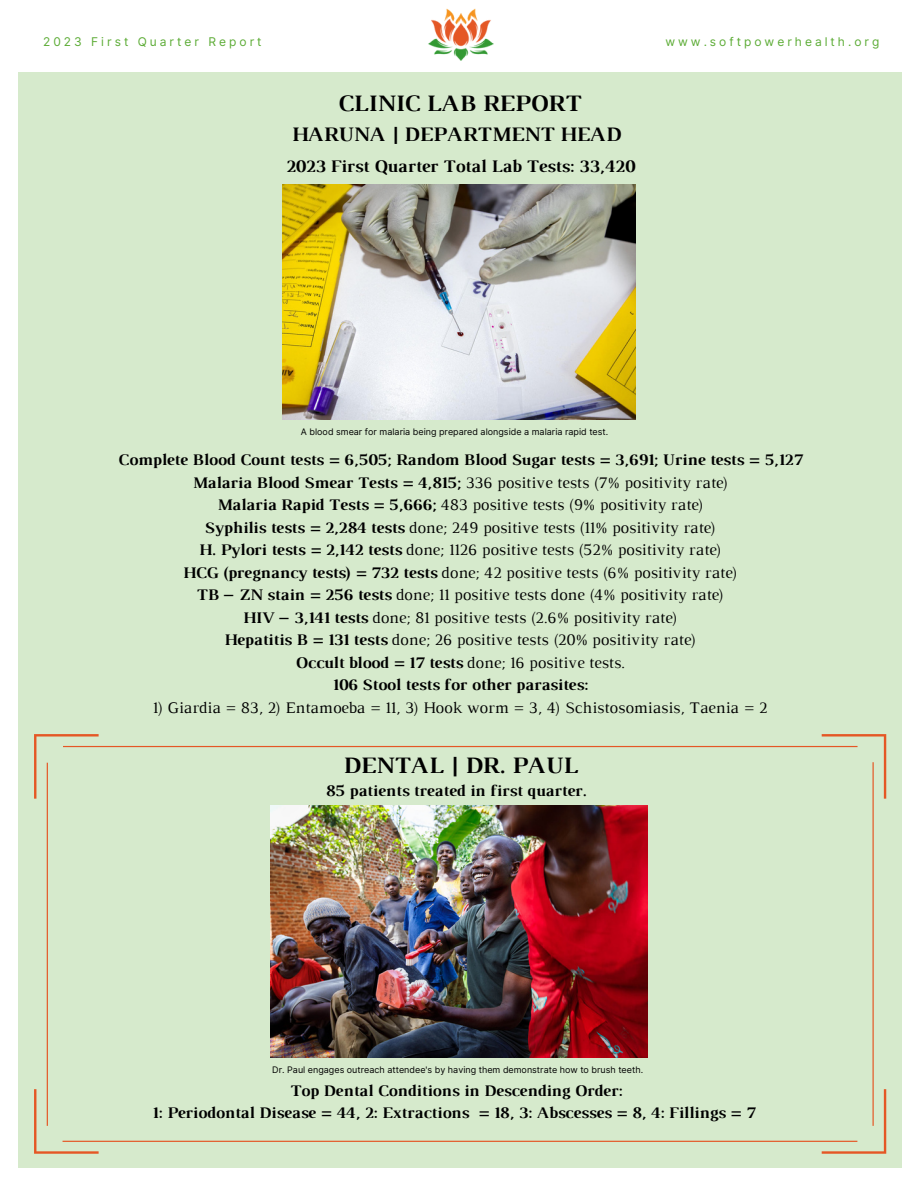
<style>
.page{position:relative;width:918px;height:1188px;background:#fff}
.page>*{position:absolute;margin:0;border:0;box-sizing:border-box;transform-origin:0 0}
.t1{font:700 24px "Luthier";color:#000}
.t2{font:700 21px "Luthier";color:#000}
.t3{font:700 18px "Luthier";color:#000}
.t4{font:16.5px "Luthier";color:#000}
.t5{font:700 16.5px "Luthier";color:#000}
.t6{font:12px "Inter";letter-spacing:.25em;color:#5bab34}
.t7{font:9px "Inter";color:#000}
.s1{font-weight:700}
</style>
<div class="page">
<div style="left:18px;top:72px;width:884px;height:1096px;background:#d6eacc"></div>
<img style="left:428px;top:8px;width:66px;height:53px">
<svg style="left:34px;top:734px;width:852px;height:420px"></svg>
<img style="left:282px;top:185px;width:354px;height:235px">
<img style="left:270px;top:805px;width:377px;height:252px">
<p class="t6" style="left:43px;top:35px;width:220px">2023 First Quarter Report</p>
<p class="t6" style="left:665px;top:35px;width:216px">www.softpowerhealth.org</p>
<p class="t1" style="left:337px;top:94px;width:245px">CLINIC LAB REPORT</p>
<p class="t2" style="left:291px;top:127px;width:331px">HARUNA | DEPARTMENT HEAD</p>
<p class="t3" style="left:286px;top:159px;width:350px">2023 First Quarter Total Lab Tests: 33,420</p>
<p class="t7" style="left:301px;top:426px;width:309px">A blood smear for malaria being prepared alongside a malaria rapid test.</p>
<p class="t5" style="left:118px;top:454px;width:686px">Complete Blood Count tests = 6,505; Random Blood Sugar tests = 3,691; Urine tests = 5,127</p>
<p class="t4" style="left:192px;top:476px;width:538px"><span class="s1">Malaria Blood Smear Tests = 4,815;</span> 336 positive tests (7% positivity rate)</p>
<p class="t4" style="left:217px;top:499px;width:488px"><span class="s1">Malaria Rapid Tests = 5,666;</span> 483 positive tests (9% positivity rate)</p>
<p class="t4" style="left:204px;top:521px;width:513px"><span class="s1">Syphilis tests = 2,284 tests</span> done; 249 positive tests (11% positivity rate)</p>
<p class="t4" style="left:199px;top:544px;width:524px"><span class="s1">H. Pylori tests = 2,142 tests</span> done; 1126 positive tests (52% positivity rate)</p>
<p class="t4" style="left:183px;top:566px;width:556px"><span class="s1">HCG (pregnancy tests) = 732 tests</span> done; 42 positive tests (6% positivity rate)</p>
<p class="t4" style="left:196px;top:589px;width:529px"><span class="s1">TB – ZN stain = 256 tests</span> done; 11 positive tests done (4% positivity rate)</p>
<p class="t4" style="left:243px;top:611px;width:436px"><span class="s1">HIV – 3,141 tests</span> done; 81 positive tests (2.6% positivity rate)</p>
<p class="t4" style="left:224px;top:634px;width:473px"><span class="s1">Hepatitis B = 131 tests</span> done; 26 positive tests (20% positivity rate)</p>
<p class="t4" style="left:295px;top:656px;width:331px"><span class="s1">Occult blood = 17 tests</span> done; 16 positive tests.</p>
<p class="t5" style="left:333px;top:679px;width:257px">106 Stool tests for other parasites:</p>
<p class="t4" style="left:153px;top:701px;width:616px">1) Giardia = 83, 2) Entamoeba = 11, 3) Hook worm = 3, 4) Schistosomiasis, Taenia = 2</p>
<p class="t1" style="left:343px;top:757px;width:236px">DENTAL | DR. PAUL</p>
<p class="t5" style="left:326px;top:785px;width:262px">85 patients treated in first quarter.</p>
<p class="t7" style="left:272px;top:1064px;width:372px">Dr. Paul engages outreach attendee's by having them demonstrate how to brush teeth.</p>
<p class="t5" style="left:290px;top:1085px;width:334px">Top Dental Conditions in Descending Order:</p>
<p class="t5" style="left:152px;top:1107px;width:604px">1: Periodontal Disease = 44, 2: Extractions = 18, 3: Abscesses = 8, 4: Fillings = 7</p>
</div>
